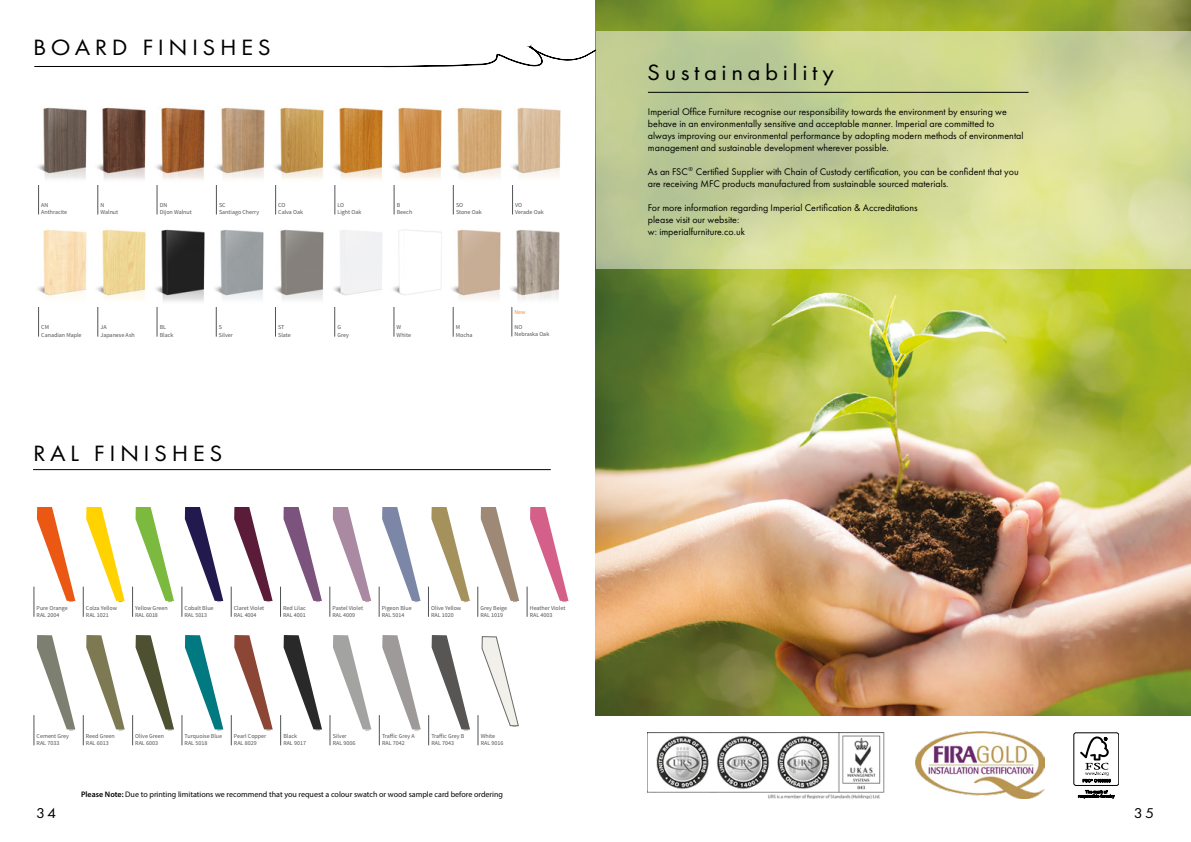
<style>
.page{position:relative;width:1191px;height:842px;background:#fff}
.page>*{position:absolute;margin:0;border:0;box-sizing:border-box;transform-origin:0 0}
.t1{font:23px "Futura PT";letter-spacing:.18em;color:#000;scale:1.09 1}
.t2{font:14.7px "Futura PT";color:#000;scale:1.09 1}
.t3{font:10px/12px "Futura PT";color:#000}
.t4{font:8px "Myriad Pro";color:#000}
.t5{font:6px/7.2px "Source Sans Pro";color:#505456}
.t6{font:6px "Source Sans Pro";color:#f3903e}
.t7{font:6px "Futura PT";color:#000}
.s1{font-weight:600}
</style>
<div class="page">
<img style="left:596px;top:0;width:595px;height:716px">
<svg style="left:596px;top:31px;width:595px;height:237px"></svg>
<hr style="left:34px;top:66px;width:372px;height:1px;background:#000">
<svg style="left:37px;top:507px;width:38px;height:95px"></svg>
<hr style="left:34px;top:587px;width:1px;height:30px;background:#505456">
<svg style="left:283px;top:507px;width:39px;height:95px"></svg>
<hr style="left:280px;top:587px;width:1px;height:30px;background:#505456">
<svg style="left:86px;top:507px;width:39px;height:95px"></svg>
<hr style="left:83px;top:587px;width:1px;height:30px;background:#505456">
<svg style="left:333px;top:507px;width:38px;height:95px"></svg>
<hr style="left:330px;top:587px;width:1px;height:30px;background:#505456">
<svg style="left:135px;top:507px;width:39px;height:95px"></svg>
<hr style="left:132px;top:587px;width:1px;height:30px;background:#505456">
<svg style="left:382px;top:507px;width:38px;height:95px"></svg>
<hr style="left:379px;top:587px;width:1px;height:30px;background:#505456">
<svg style="left:185px;top:507px;width:38px;height:95px"></svg>
<hr style="left:182px;top:587px;width:1px;height:30px;background:#505456">
<svg style="left:431px;top:507px;width:39px;height:95px"></svg>
<hr style="left:428px;top:587px;width:1px;height:30px;background:#505456">
<svg style="left:234px;top:507px;width:39px;height:95px"></svg>
<hr style="left:231px;top:587px;width:1px;height:30px;background:#505456">
<svg style="left:481px;top:507px;width:38px;height:95px"></svg>
<hr style="left:477px;top:587px;width:1px;height:30px;background:#505456">
<svg style="left:530px;top:507px;width:38px;height:95px"></svg>
<hr style="left:527px;top:587px;width:1px;height:30px;background:#505456">
<svg style="left:234px;top:635px;width:39px;height:96px"></svg>
<hr style="left:231px;top:715px;width:1px;height:30px;background:#505456">
<svg style="left:37px;top:635px;width:38px;height:96px"></svg>
<hr style="left:34px;top:715px;width:1px;height:30px;background:#505456">
<svg style="left:284px;top:635px;width:38px;height:96px"></svg>
<hr style="left:280px;top:715px;width:1px;height:30px;background:#505456">
<svg style="left:86px;top:635px;width:39px;height:96px"></svg>
<hr style="left:83px;top:715px;width:1px;height:30px;background:#505456">
<svg style="left:333px;top:635px;width:38px;height:96px"></svg>
<hr style="left:330px;top:715px;width:1px;height:30px;background:#505456">
<svg style="left:136px;top:635px;width:38px;height:96px"></svg>
<hr style="left:132px;top:715px;width:1px;height:30px;background:#505456">
<svg style="left:382px;top:635px;width:39px;height:96px"></svg>
<hr style="left:379px;top:715px;width:1px;height:30px;background:#505456">
<svg style="left:185px;top:635px;width:38px;height:96px"></svg>
<hr style="left:182px;top:715px;width:1px;height:30px;background:#505456">
<svg style="left:431px;top:635px;width:39px;height:96px"></svg>
<hr style="left:428px;top:715px;width:1px;height:30px;background:#505456">
<svg style="left:482px;top:636px;width:36px;height:91px"></svg>
<hr style="left:478px;top:715px;width:1px;height:30px;background:#505456">
<svg style="left:386px;top:45px;width:210px;height:22px"></svg>
<hr style="left:38px;top:184px;width:1px;height:30px;background:#505456">
<hr style="left:335px;top:184px;width:1px;height:30px;background:#505456">
<hr style="left:98px;top:184px;width:1px;height:30px;background:#505456">
<hr style="left:394px;top:184px;width:1px;height:30px;background:#505456">
<hr style="left:157px;top:184px;width:1px;height:30px;background:#505456">
<hr style="left:453px;top:184px;width:1px;height:30px;background:#505456">
<hr style="left:216px;top:184px;width:1px;height:30px;background:#505456">
<hr style="left:512px;top:184px;width:1px;height:30px;background:#505456">
<hr style="left:275px;top:184px;width:1px;height:30px;background:#505456">
<img style="left:38px;top:107px;width:49px;height:78px">
<img style="left:97px;top:107px;width:49px;height:78px">
<img style="left:156px;top:107px;width:49px;height:78px">
<img style="left:216px;top:107px;width:49px;height:78px">
<img style="left:274px;top:107px;width:50px;height:78px">
<img style="left:333px;top:107px;width:50px;height:78px">
<img style="left:392px;top:107px;width:50px;height:78px">
<img style="left:452px;top:107px;width:50px;height:78px">
<img style="left:512px;top:108px;width:49px;height:77px">
<hr style="left:38px;top:306px;width:1px;height:31px;background:#505456">
<hr style="left:334px;top:306px;width:1px;height:31px;background:#505456">
<hr style="left:98px;top:306px;width:1px;height:31px;background:#505456">
<hr style="left:394px;top:306px;width:1px;height:31px;background:#505456">
<hr style="left:157px;top:306px;width:1px;height:31px;background:#505456">
<hr style="left:453px;top:306px;width:1px;height:31px;background:#505456">
<hr style="left:216px;top:306px;width:1px;height:31px;background:#505456">
<hr style="left:275px;top:306px;width:1px;height:31px;background:#505456">
<img style="left:38px;top:230px;width:49px;height:77px">
<img style="left:97px;top:230px;width:49px;height:77px">
<img style="left:156px;top:229px;width:49px;height:78px">
<img style="left:215px;top:230px;width:49px;height:77px">
<img style="left:274px;top:229px;width:50px;height:78px">
<img style="left:334px;top:230px;width:48px;height:77px">
<img style="left:393px;top:229px;width:49px;height:78px">
<div style="left:1073px;top:732px;width:46px;height:54px;border:1px solid #000;border-radius:2px"></div>
<svg style="left:1080px;top:736px;width:30px;height:46px"></svg>
<svg style="left:1078px;top:790px;width:36px;height:8px"></svg>
<img style="left:452px;top:229px;width:49px;height:78px">
<hr style="left:511px;top:306px;width:1px;height:30px;background:#505456">
<img style="left:511px;top:229px;width:49px;height:78px">
<hr style="left:33px;top:469px;width:518px;height:1px;background:#000">
<img style="left:648px;top:733px;width:237px;height:66px">
<hr style="left:648px;top:92px;width:380px;height:1px;background:#000">
<img style="left:915px;top:732px;width:129px;height:66px">
<h1 class="t1" style="left:33px;top:34px;width:219px">BOARD FINISHES</h1>
<p class="t5" style="left:41px;top:202px;width:27px">AN<br>Anthracite</p>
<p class="t5" style="left:337px;top:202px;width:25px">LO<br>Light Oak</p>
<p class="t5" style="left:160px;top:202px;width:34px">DN<br>Dijon Walnut</p>
<p class="t5" style="left:456px;top:202px;width:27px">SO<br>Stone Oak</p>
<p class="t5" style="left:219px;top:202px;width:42px">SC<br>Santiago Cherry</p>
<p class="t5" style="left:515px;top:202px;width:30px">VO<br>Verade Oak</p>
<p class="t5" style="left:278px;top:202px;width:26px">CO<br>Calva Oak</p>
<p class="t5" style="left:100px;top:202px;width:19px">N<br>Walnut</p>
<p class="t5" style="left:397px;top:202px;width:17px">B<br>Beech</p>
<p class="t6" style="left:514px;top:308px;width:13px">New</p>
<p class="t5" style="left:219px;top:324px;width:16px">S<br>Silver</p>
<p class="t5" style="left:278px;top:324px;width:14px">ST<br>Slate</p>
<p class="t5" style="left:514px;top:324px;width:36px">NO<br>Nebraska Oak</p>
<p class="t5" style="left:41px;top:324px;width:42px">CM<br>Canadian Maple</p>
<p class="t5" style="left:337px;top:324px;width:13px">G<br>Grey</p>
<p class="t5" style="left:100px;top:324px;width:36px">JA<br>Japanese Ash</p>
<p class="t5" style="left:397px;top:324px;width:16px">W<br>White</p>
<p class="t5" style="left:160px;top:324px;width:15px">BL<br>Black</p>
<p class="t5" style="left:456px;top:324px;width:18px">M<br>Mocha</p>
<h1 class="t1" style="left:33px;top:439px;width:175px">RAL FINISHES</h1>
<p class="t5" style="left:37px;top:604px;width:33px">Pure Orange<br>RAL 2004</p>
<p class="t5" style="left:283px;top:604px;width:24px">Red Lilac<br>RAL 4001</p>
<p class="t5" style="left:86px;top:604px;width:33px">Colza Yellow<br>RAL 1021</p>
<p class="t5" style="left:332px;top:604px;width:32px">Pastel Violet<br>RAL 4009</p>
<p class="t5" style="left:135px;top:604px;width:34px">Yellow Green<br>RAL 6018</p>
<p class="t5" style="left:382px;top:604px;width:31px">Pigeon Blue<br>RAL 5014</p>
<p class="t5" style="left:185px;top:604px;width:30px">Cobalt Blue<br>RAL 5013</p>
<p class="t5" style="left:431px;top:604px;width:32px">Olive Yellow<br>RAL 1020</p>
<p class="t5" style="left:234px;top:604px;width:32px">Claret Violet<br>RAL 4004</p>
<p class="t5" style="left:480px;top:604px;width:28px">Grey Beige<br>RAL 1019</p>
<p class="t5" style="left:530px;top:604px;width:37px">Heather Violet<br>RAL 4003</p>
<p class="t5" style="left:135px;top:732px;width:30px">Olive Green<br>RAL 6003</p>
<p class="t5" style="left:382px;top:732px;width:34px">Traffic Grey A<br>RAL 7042</p>
<p class="t5" style="left:185px;top:732px;width:39px">Turquoise Blue<br>RAL 5018</p>
<p class="t5" style="left:431px;top:732px;width:35px">Traffic Grey B<br>RAL 7043</p>
<p class="t5" style="left:481px;top:732px;width:24px">White<br>RAL 9016</p>
<p class="t5" style="left:37px;top:732px;width:34px">Cement Grey<br>RAL 7033</p>
<p class="t5" style="left:283px;top:732px;width:24px">Black<br>RAL 9017</p>
<p class="t5" style="left:86px;top:732px;width:30px">Reed Green<br>RAL 6013</p>
<p class="t5" style="left:333px;top:732px;width:24px">Silver<br>RAL 9006</p>
<p class="t5" style="left:234px;top:732px;width:34px">Pearl Copper<br>RAL 8029</p>
<p class="t4" style="left:81px;top:789px;width:423px"><span class="s1">Please Note:</span> Due to printing limitations we recommend that you request a colour swatch or wood sample card before ordering</p>
<h1 class="t1" style="left:647px;top:58px;width:173px">Sustainability</h1>
<p class="t3" style="left:648px;top:105px;width:377px">Imperial Office Furniture recognise our responsibility towards the environment by ensuring we behave in an environmentally sensitive and acceptable manner. Imperial are committed to always improving our environmental performance by adopting modern methods of environmental management and sustainable development wherever possible.</p>
<p class="t3" style="left:648px;top:165px;width:372px">As an FSC Certified Supplier with Chain of Custody certification, you can be confident that you are receiving MFC products manufactured from sustainable sourced materials.</p>
<p class="t3" style="left:648px;top:201px;width:271px">For more information regarding Imperial Certification &amp; Accreditations please visit our website:<br>w: imperialfurniture.co.uk</p>
<p class="t7" style="left:688px;top:166px;width:6px">®</p>
<h2 class="t2" style="left:36px;top:804px;width:20px">34</h2>
<h2 class="t2" style="left:1133px;top:804px;width:20px">35</h2>
</div>
